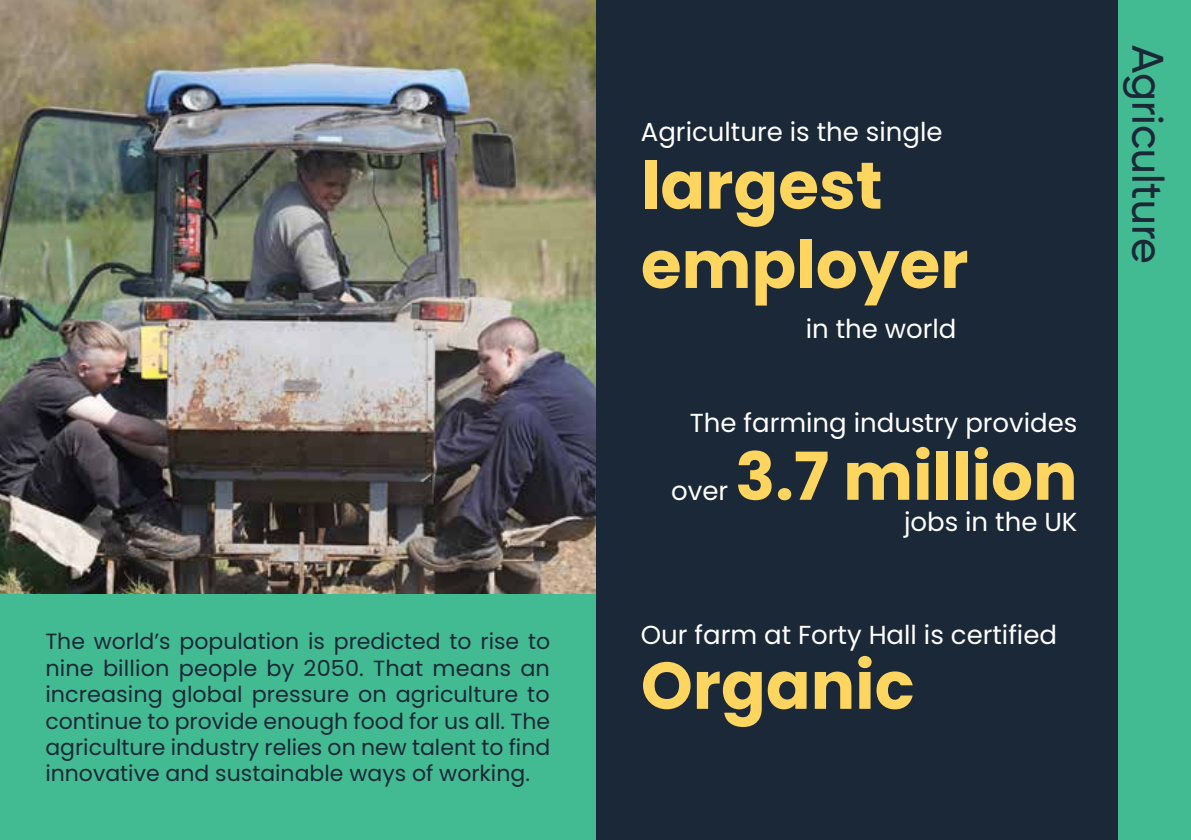
<style>
.page{position:relative;width:1191px;height:840px;background:#fff}
.page>*{position:absolute;margin:0;border:0;box-sizing:border-box;transform-origin:0 0}
.t1{font:700 66px/79.2px "Poppins";color:#fdd55f}
.t2{font:500 44px "Gilroy";color:#1b2838}
.t3{font:26px "Poppins";color:#fff}
.t4{font:22px/26.4px "Poppins";color:#1b2838;text-align:justify}
</style>
<div class="page">
<div style="left:595px;top:0;width:596px;height:839px;background:#1b2838"></div>
<img style="left:0;top:0;width:595px;height:594px">
<div style="left:0;top:594px;width:595px;height:245px;background:#43bb92"></div>
<div style="left:1118px;top:0;width:73px;height:839px;background:#43bb92"></div>
<p class="t4" style="left:45px;top:628px;width:506px">The world’s population is predicted to rise to nine billion people by 2050. That means an increasing global pressure on agriculture to continue to provide enough food for us all. The agriculture industry relies on new talent to find innovative and sustainable ways of working.</p>
<p class="t3" style="left:641px;top:116px;width:303px">Agriculture is the single</p>
<h1 class="t1" style="left:641px;top:146px;width:329px">largest employer</h1>
<p class="t3" style="left:805px;top:313px;width:152px">in the world</p>
<p class="t3" style="left:690px;top:407px;width:389px">The farming industry provides</p>
<p class="t3" style="left:671px;top:475px;width:59px">over</p>
<h1 class="t1" style="left:735px;top:437px;width:344px">3.7 million</h1>
<p class="t3" style="left:904px;top:506px;width:175px">jobs in the UK</p>
<p class="t3" style="left:641px;top:619px;width:418px">Our farm at Forty Hall is certified</p>
<h1 class="t1" style="left:641px;top:646px;width:275px">Organic</h1>
<h2 class="t2" style="left:1175px;top:45px;width:220px;rotate:90deg">Agriculture</h2>
</div>
